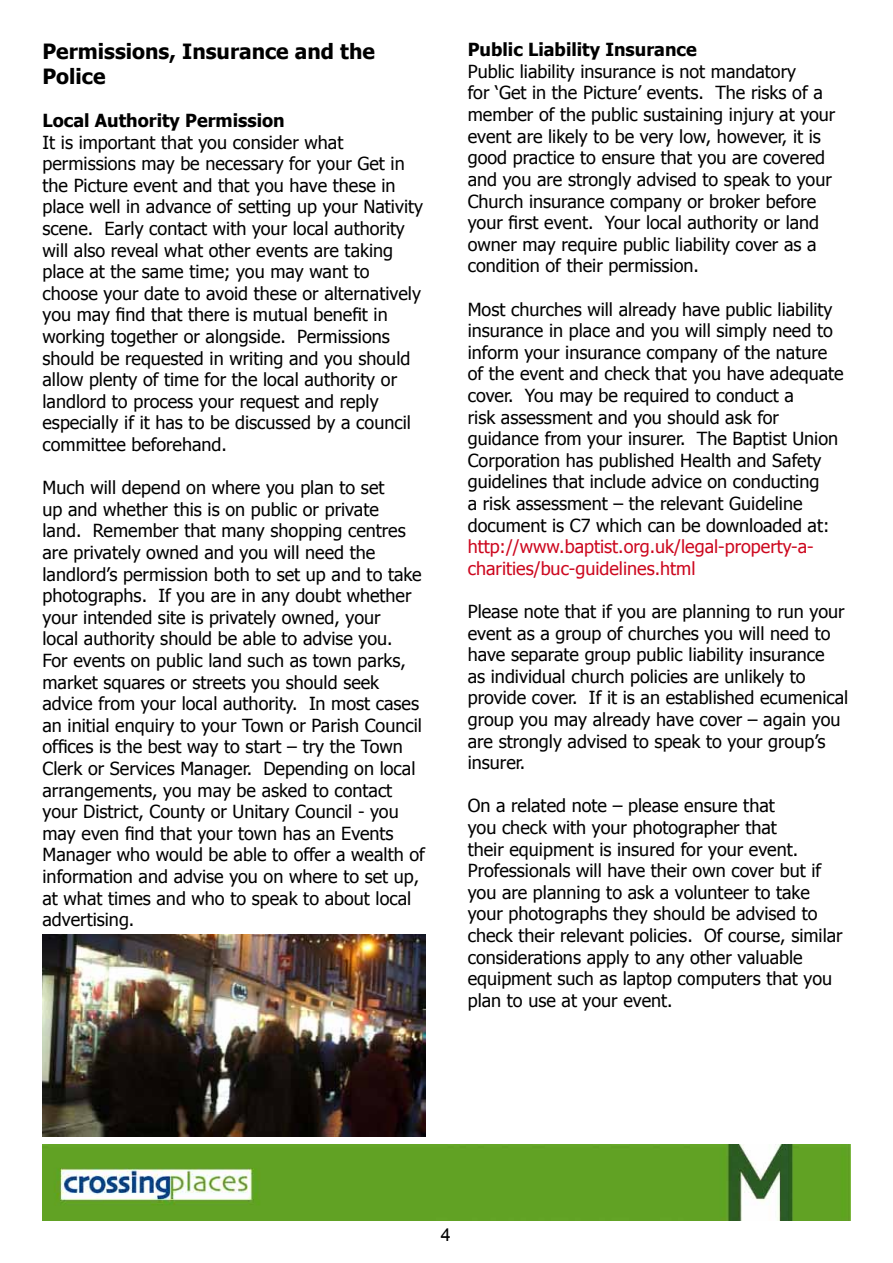
<style>
.page{position:relative;width:893px;height:1263px;background:#fff}
.page>*{position:absolute;margin:0;border:0;box-sizing:border-box;transform-origin:0 0}
.t1{font:700 21px/25.2px "Tahoma";color:#000}
.t2{font:18px/21.6px "Tahoma";color:#000}
.t3{font:18px/21.6px "Tahoma";color:#cd071e}
.t4{font:700 18px "Tahoma";color:#000}
.t5{font:18px "Arial";color:#000}
</style>
<div class="page">
<img style="left:43px;top:1145px;width:807px;height:75px">
<img style="left:43px;top:935px;width:382px;height:201px">
<p class="t1" style="left:43px;top:37px;width:334px">Permissions, Insurance and the<br>Police</p>
<p class="t4" style="left:43px;top:108px;width:244px">Local Authority Permission</p>
<p class="t2" style="left:43px;top:130px;width:382px">It is important that you consider what permissions may be necessary for your Get in the Picture event and that you have these in place well in advance of setting up your Nativity scene. Early contact with your local authority will also reveal what other events are taking place at the same time; you may want to choose your date to avoid these or alternatively you may find that there is mutual benefit in working together or alongside. Permissions should be requested in writing and you should allow plenty of time for the local authority or landlord to process your request and reply especially if it has to be discussed by a council committee beforehand.</p>
<p class="t2" style="left:43px;top:476px;width:384px">Much will depend on where you plan to set<br>up and whether this is on public or private<br>land. Remember that many shopping centres are privately owned and you will need the landlord’s permission both to set up and to take photographs. If you are in any doubt whether your intended site is privately owned, your<br>local authority should be able to advise you.<br>For events on public land such as town parks, market squares or streets you should seek advice from your local authority. In most cases an initial enquiry to your Town or Parish Council offices is the best way to start – try the Town Clerk or Services Manager. Depending on local arrangements, you may be asked to contact your District, County or Unitary Council - you may even find that your town has an Events Manager who would be able to offer a wealth of information and advise you on where to set up, at what times and who to speak to about local advertising.</p>
<p class="t4" style="left:468px;top:37px;width:230px">Public Liability Insurance</p>
<p class="t2" style="left:468px;top:60px;width:369px">Public liability insurance is not mandatory<br>for ‘Get in the Picture’ events. The risks of a member of the public sustaining injury at your event are likely to be very low, however, it is good practice to ensure that you are covered and you are strongly advised to speak to your Church insurance company or broker before your first event. Your local authority or land owner may require public liability cover as a condition of their permission.</p>
<p class="t2" style="left:468px;top:297px;width:378px">Most churches will already have public liability insurance in place and you will simply need to inform your insurance company of the nature of the event and check that you have adequate cover. You may be required to conduct a<br>risk assessment and you should ask for guidance from your insurer. The Baptist Union Corporation has published Health and Safety guidelines that include advice on conducting<br>a risk assessment – the relevant Guideline document is C7 which can be downloaded at:</p>
<p class="t3" style="left:468px;top:535px;width:347px">http://www.baptist.org.uk/legal-property-a&shy;charities/buc-guidelines.html</p>
<p class="t2" style="left:468px;top:600px;width:382px">Please note that if you are planning to run your event as a group of churches you will need to have separate group public liability insurance<br>as individual church policies are unlikely to provide cover. If it is an established ecumenical group you may already have cover – again you are strongly advised to speak to your group’s insurer.</p>
<p class="t2" style="left:468px;top:794px;width:377px">On a related note – please ensure that<br>you check with your photographer that<br>their equipment is insured for your event.<br>Professionals will have their own cover but if you are planning to ask a volunteer to take your photographs they should be advised to check their relevant policies. Of course, similar considerations apply to any other valuable equipment such as laptop computers that you plan to use at your event.</p>
<p class="t5" style="left:441px;top:1222px;width:12px">4</p>
</div>
